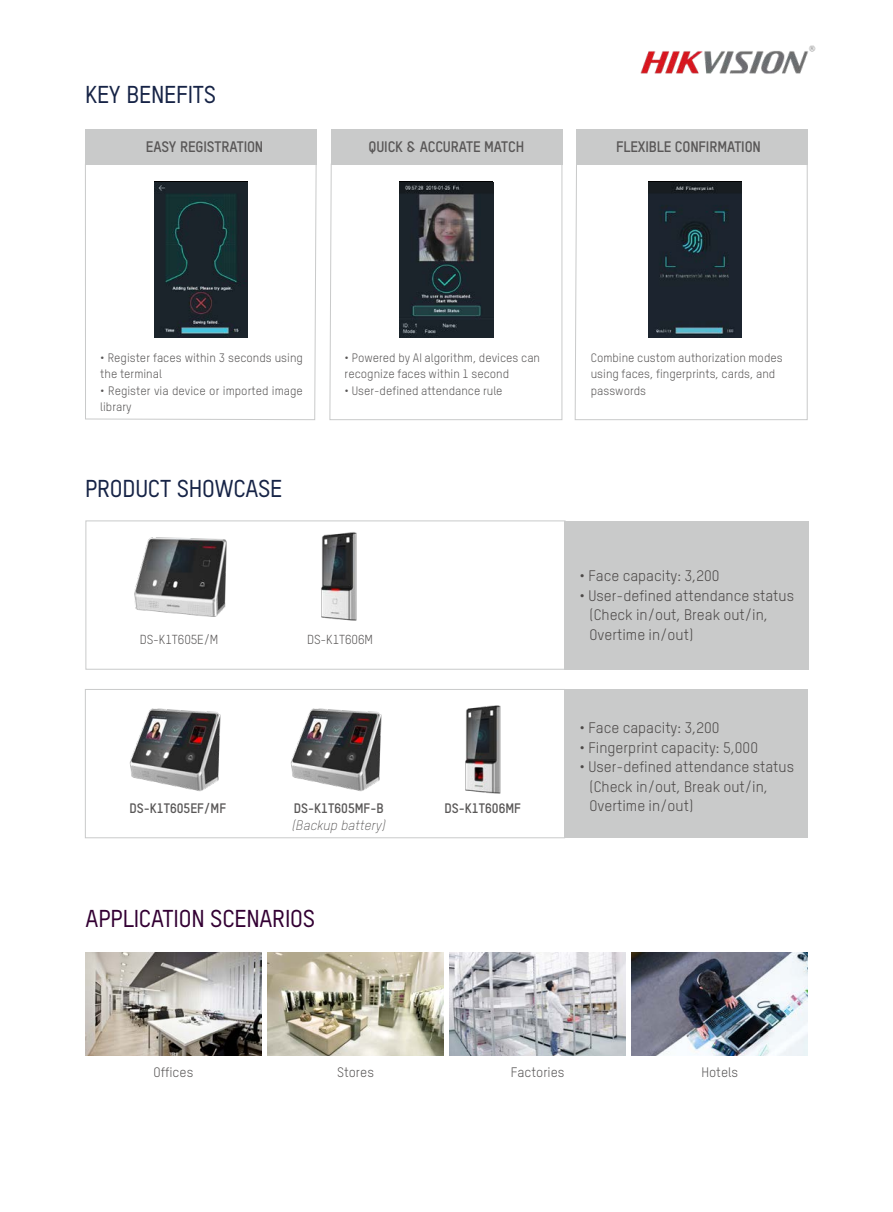
<style>
.page{position:relative;width:893px;height:1212px;background:#fff}
.page>*{position:absolute;margin:0;border:0;box-sizing:border-box;transform-origin:0 0}
.t1{font:500 24px "TSTARPRO";letter-spacing:-.01em;color:#162346}
.t2{font:500 24px "TSTARPRO";letter-spacing:-.01em;color:#303}
.t3{font:15px/19.5px "TSTARPRO";color:#4c4948}
.t4{font:700 15px "TSTARPRO";letter-spacing:-.01em;color:#595757}
.t5{font:700 13.5px "TSTARPRO";color:#595757}
.t6{font:13.5px "TSTARPRO";color:#595757}
.t7{font:italic 300 13.5px "TSTARPRO";color:#595757}
.t8{font:12.9px "TSTARPRO";letter-spacing:-.01em;color:#595757}
.t9{font:12px/16.5px "TSTARPRO";color:#595757}
</style>
<div class="page">
<div style="left:86px;top:521px;width:479px;height:148px;border:1px solid #c9caca"></div>
<div style="left:85px;top:689px;width:480px;height:149px;border:1px solid #c9caca"></div>
<div style="left:564px;top:521px;width:244px;height:148px;background:#c9caca"></div>
<div style="left:565px;top:689px;width:243px;height:149px;background:#c9caca"></div>
<svg style="left:329px;top:164px;width:233px;height:256px"></svg>
<svg style="left:413px;top:164px;width:67px;height:18px"></svg>
<div style="left:331px;top:129px;width:231px;height:35px;background:#c9caca"></div>
<svg style="left:575px;top:164px;width:233px;height:256px"></svg>
<svg style="left:658px;top:164px;width:68px;height:18px"></svg>
<div style="left:576px;top:129px;width:231px;height:35px;background:#c9caca"></div>
<svg style="left:85px;top:164px;width:232px;height:256px"></svg>
<svg style="left:167px;top:164px;width:68px;height:18px"></svg>
<div style="left:85px;top:129px;width:231px;height:35px;background:#c9caca"></div>
<img style="left:85px;top:953px;width:176px;height:102px">
<img style="left:267px;top:953px;width:177px;height:102px">
<img style="left:450px;top:953px;width:176px;height:102px">
<img style="left:632px;top:953px;width:176px;height:102px">
<img style="left:640px;top:45px;width:176px;height:29px">
<img style="left:400px;top:182px;width:93px;height:156px">
<img style="left:648px;top:183px;width:93px;height:155px">
<img style="left:154px;top:182px;width:93px;height:156px">
<img style="left:134px;top:537px;width:93px;height:80px">
<img style="left:129px;top:708px;width:92px;height:84px">
<img style="left:321px;top:532px;width:36px;height:89px">
<img style="left:465px;top:705px;width:36px;height:89px">
<img style="left:290px;top:708px;width:92px;height:84px">
<h1 class="t1" style="left:85px;top:78px;width:133px">KEY BENEFITS</h1>
<p class="t4" style="left:146px;top:136px;width:119px">EASY REGISTRATION</p>
<p class="t4" style="left:368px;top:136px;width:157px">QUICK &amp; ACCURATE MATCH</p>
<p class="t4" style="left:616px;top:136px;width:146px">FLEXIBLE CONFIRMATION</p>
<p class="t9" style="left:100px;top:349px;width:204px">• Register faces within 3 seconds using the terminal</p>
<p class="t9" style="left:100px;top:382px;width:204px">• Register via device or imported image library</p>
<h1 class="t1" style="left:85px;top:472px;width:199px">PRODUCT SHOWCASE</h1>
<p class="t9" style="left:345px;top:349px;width:197px">• Powered by AI algorithm, devices can recognize faces within 1 second</p>
<p class="t9" style="left:345px;top:382px;width:160px">• User-defined attendance rule</p>
<p class="t8" style="left:140px;top:631px;width:80px">DS-K1T605E/M</p>
<p class="t5" style="left:129px;top:799px;width:98px">DS-K1T605EF/MF</p>
<p class="t8" style="left:307px;top:631px;width:68px">DS-K1T606M</p>
<p class="t5" style="left:294px;top:799px;width:91px">DS-K1T605MF-B</p>
<p class="t5" style="left:444px;top:799px;width:78px">DS-K1T606MF</p>
<p class="t7" style="left:292px;top:816px;width:95px">(Backup battery)</p>
<h1 class="t2" style="left:86px;top:903px;width:231px">APPLICATION SCENARIOS</h1>
<p class="t9" style="left:591px;top:349px;width:193px">Combine custom authorization modes using faces, fingerprints, cards, and passwords</p>
<p class="t3" style="left:580px;top:566px;width:141px">• Face capacity: 3,200</p>
<p class="t3" style="left:589px;top:585px;width:206px;text-indent:-10px">• User-defined attendance status (Check in/out, Break out/in,<br>Overtime in/out)</p>
<p class="t3" style="left:580px;top:717px;width:141px">• Face capacity: 3,200</p>
<p class="t3" style="left:580px;top:737px;width:180px">• Fingerprint capacity: 5,000</p>
<p class="t3" style="left:589px;top:756px;width:206px;text-indent:-10px">• User-defined attendance status (Check in/out, Break out/in,<br>Overtime in/out)</p>
<p class="t6" style="left:153px;top:1063px;width:41px">Offices</p>
<p class="t6" style="left:337px;top:1063px;width:38px">Stores</p>
<p class="t6" style="left:511px;top:1063px;width:55px">Factories</p>
<p class="t6" style="left:701px;top:1063px;width:38px">Hotels</p>
</div>
